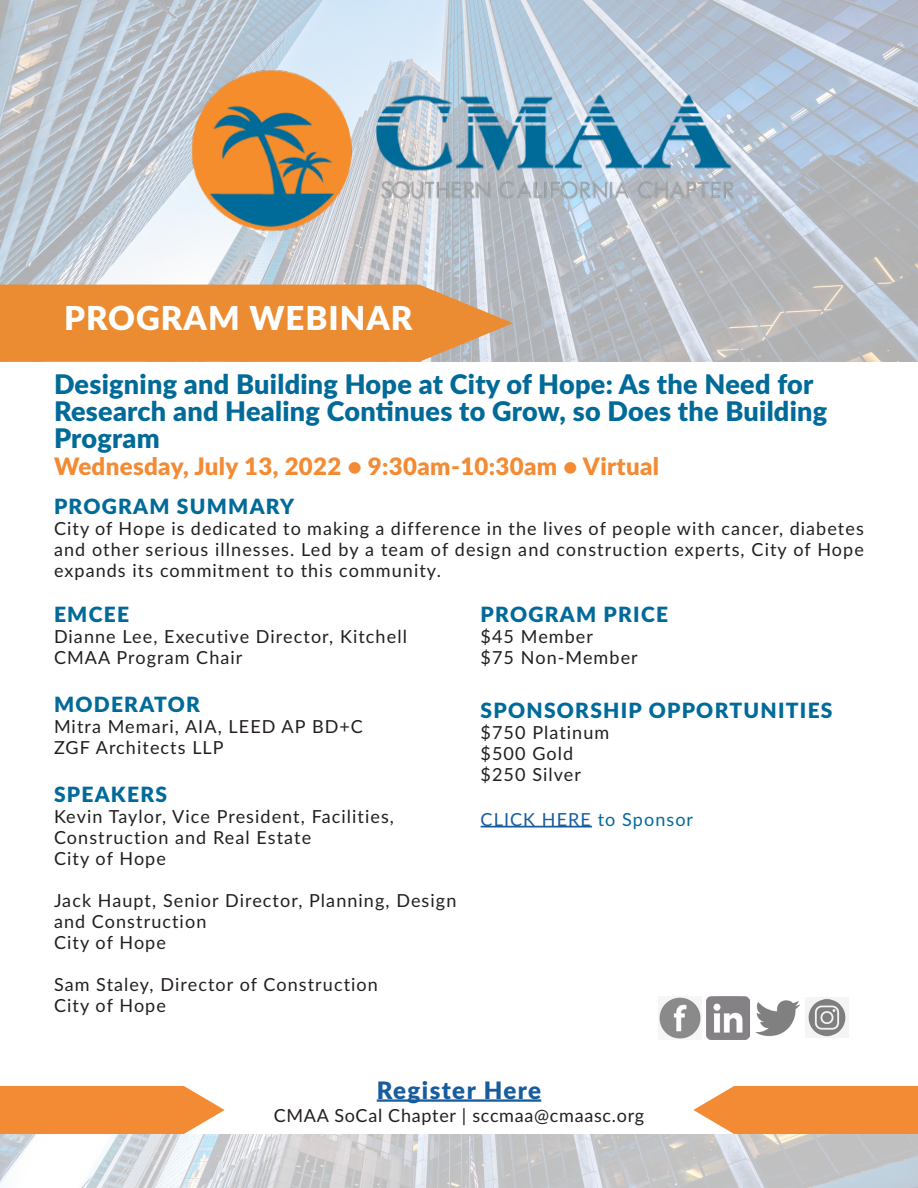
<style>
.page{position:relative;width:918px;height:1188px;background:#fff}
.page>*{position:absolute;margin:0;border:0;box-sizing:border-box;transform-origin:0 0}
.t1{font:900 33px "Lato";letter-spacing:.03em;color:#fff}
.t2{font:900 27px/27px "Lato";letter-spacing:.01em;color:#006a99}
.t3{font:900 24px "Lato";letter-spacing:.015em;color:#f38b34}
.t4{font:900 24px "Lato";letter-spacing:.06em;color:#175d9e}
.t5{font:900 21px "Lato";letter-spacing:.06em;color:#006a99}
.t6{font:18px/21px "Lato";letter-spacing:.06em;color:#231f20}
.t7{font:18px "Lato";letter-spacing:.04em;color:#231f20}
.t8{font:18px "Lato";letter-spacing:.06em;color:#175d9e}
.s1{color:#006a99}
</style>
<div class="page">
<img style="left:0;top:0;width:918px;height:362px">
<img style="left:174px;top:52px;width:578px;height:198px">
<svg style="left:0;top:285px;width:513px;height:77px;background:#e79040"></svg>
<svg style="left:0;top:1086px;width:225px;height:48px;background:#f49546"></svg>
<svg style="left:693px;top:1086px;width:225px;height:48px;background:#f49546"></svg>
<img style="left:0;top:1134px;width:918px;height:54px">
<hr style="left:377px;top:1099px;width:164px;height:3px;background:#175d9e">
<hr style="left:481px;top:826px;width:111px;height:2px;background:#175d9e">
<img style="left:756px;top:1000px;width:43px;height:37px">
<img style="left:806px;top:998px;width:43px;height:40px">
<img style="left:706px;top:996px;width:44px;height:43px">
<img style="left:659px;top:997px;width:42px;height:42px">
<p class="t1" style="left:64px;top:293px;width:350px">PROGRAM WEBINAR</p>
<p class="t2" style="left:54px;top:370px;width:775px">Designing and Building Hope at City of Hope: As the Need for<br>Research and Healing Continues to Grow, so Does the Building<br>Program</p>
<p class="t3" style="left:54px;top:449px;width:607px">Wednesday, July 13, 2022 • 9:30am-10:30am • Virtual</p>
<p class="t5" style="left:54px;top:490px;width:242px">PROGRAM SUMMARY</p>
<p class="t6" style="left:54px;top:517px;width:811px;text-align:justify">City of Hope is dedicated to making a difference in the lives of people with cancer, diabetes and other serious illnesses. Led by a team of design and construction experts, City of Hope expands its commitment to this community.</p>
<p class="t5" style="left:54px;top:598px;width:77px">EMCEE</p>
<p class="t6" style="left:54px;top:625px;width:354px">Dianne Lee, Executive Director, Kitchell</p>
<p class="t6" style="left:54px;top:646px;width:190px">CMAA Program Chair</p>
<p class="t5" style="left:54px;top:688px;width:147px">MODERATOR</p>
<p class="t6" style="left:54px;top:715px;width:311px">Mitra Memari, AIA, LEED AP BD+C</p>
<p class="t6" style="left:54px;top:736px;width:171px">ZGF Architects LLP</p>
<p class="t5" style="left:54px;top:778px;width:115px">SPEAKERS</p>
<p class="t6" style="left:54px;top:805px;width:341px">Kevin Taylor, Vice President, Facilities,<br>Construction and Real Estate</p>
<p class="t6" style="left:54px;top:847px;width:113px">City of Hope</p>
<p class="t6" style="left:54px;top:889px;width:404px">Jack Haupt, Senior Director, Planning, Design and Construction</p>
<p class="t6" style="left:54px;top:931px;width:113px">City of Hope</p>
<p class="t6" style="left:54px;top:973px;width:325px">Sam Staley, Director of Construction</p>
<p class="t6" style="left:54px;top:994px;width:113px">City of Hope</p>
<p class="t5" style="left:481px;top:598px;width:189px">PROGRAM PRICE</p>
<p class="t6" style="left:481px;top:625px;width:114px">$45 Member</p>
<p class="t6" style="left:481px;top:646px;width:159px">$75 Non-Member</p>
<p class="t5" style="left:481px;top:694px;width:354px">SPONSORSHIP OPPORTUNITIES</p>
<p class="t6" style="left:481px;top:721px;width:130px">$750 Platinum</p>
<p class="t6" style="left:481px;top:742px;width:94px">$500 Gold</p>
<p class="t6" style="left:481px;top:763px;width:102px">$250 Silver</p>
<p class="t8" style="left:481px;top:806px;width:214px">CLICK HERE <span class="s1">to Sponsor</span></p>
<p class="t4" style="left:377px;top:1073px;width:166px">Register Here</p>
<p class="t7" style="left:274px;top:1102px;width:372px">CMAA SoCal Chapter | sccmaa@cmaasc.org</p>
</div>
